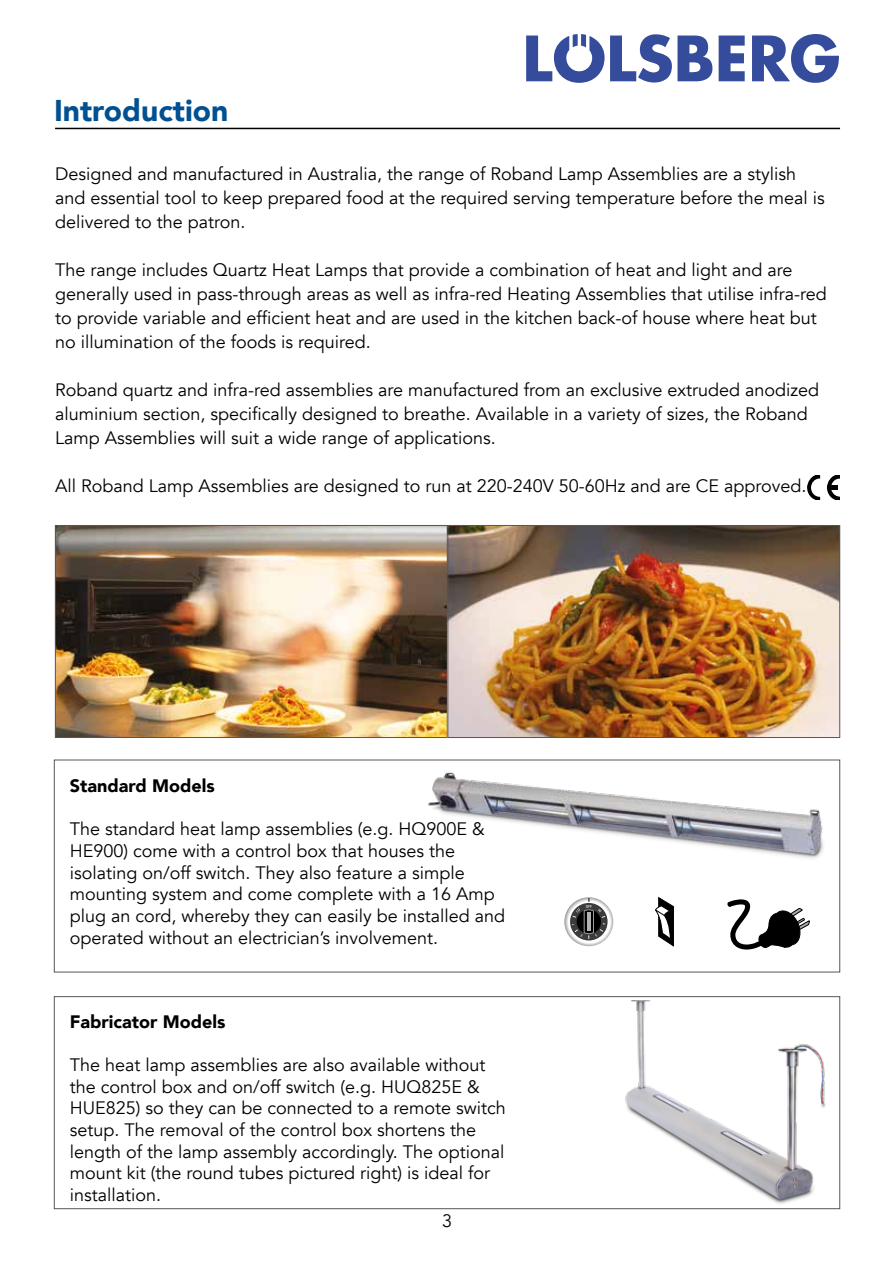
<style>
.page{position:relative;width:893px;height:1263px;background:#fff}
.page>*{position:absolute;margin:0;border:0;box-sizing:border-box;transform-origin:0 0}
.t1{font:900 30px "Avenir";color:#005092}
.t2{font:18px/21.6px "Avenir";color:#000}
.t3{font:900 18px "Avenir";color:#000}
</style>
<div class="page">
<img style="left:625px;top:1000px;width:201px;height:204px">
<hr style="left:55px;top:128px;width:785px;height:1px;background:#000">
<svg style="left:752px;top:34px;width:87px;height:49px"></svg>
<svg style="left:719px;top:36px;width:26px;height:45px"></svg>
<svg style="left:526px;top:34px;width:186px;height:49px"></svg>
<img style="left:57px;top:527px;width:389px;height:209px">
<div style="left:55px;top:525px;width:393px;height:213px;border:1px solid #575756"></div>
<img style="left:450px;top:527px;width:388px;height:209px">
<div style="left:448px;top:525px;width:392px;height:213px;border:1px solid #575756"></div>
<img style="left:427px;top:772px;width:397px;height:87px">
<svg style="left:727px;top:899px;width:82px;height:51px"></svg>
<div style="left:54px;top:996px;width:786px;height:213px;border:1px solid #575756"></div>
<svg style="left:564px;top:897px;width:49px;height:49px"></svg>
<svg style="left:570px;top:903px;width:38px;height:37px"></svg>
<svg style="left:572px;top:898px;width:33px;height:40px"></svg>
<svg style="left:655px;top:897px;width:19px;height:49px"></svg>
<svg style="left:827px;top:475px;width:13px;height:25px"></svg>
<div style="left:829px;top:485px;width:9px;height:5px;background:#000"></div>
<svg style="left:807px;top:475px;width:13px;height:25px"></svg>
<h1 class="t1" style="left:54px;top:85px;width:176px">Introduction</h1>
<p class="t2" style="left:55px;top:162px;width:771px;line-height:24px">Designed and manufactured in Australia, the range of Roband Lamp Assemblies are a stylish and essential tool to keep prepared food at the required serving temperature before the meal is delivered to the patron.</p>
<p class="t2" style="left:55px;top:258px;width:773px;line-height:24px">The range includes Quartz Heat Lamps that provide a combination of heat and light and are generally used in pass-through areas as well as infra-red Heating Assemblies that utilise infra-red to provide variable and efficient heat and are used in the kitchen back-of house where heat but no illumination of the foods is required.</p>
<p class="t2" style="left:55px;top:378px;width:766px;line-height:24px">Roband quartz and infra-red assemblies are manufactured from an exclusive extruded anodized aluminium section, specifically designed to breathe. Available in a variety of sizes, the Roband<br>Lamp Assemblies will suit a wide range of applications.</p>
<p class="t2" style="left:55px;top:475px;width:753px">All Roband Lamp Assemblies are designed to run at 220-240V 50-60Hz and are CE approved.</p>
<p class="t3" style="left:70px;top:770px;width:146px">Standard Models</p>
<p class="t2" style="left:70px;top:819px;width:437px">The standard heat lamp assemblies (e.g. HQ900E &amp; HE900) come with a control box that houses the isolating on/off switch. They also feature a simple mounting system and come complete with a 16 Amp plug an cord, whereby they can easily be installed and operated without an electrician’s involvement.</p>
<p class="t3" style="left:70px;top:1006px;width:157px">Fabricator Models</p>
<p class="t2" style="left:70px;top:1054px;width:438px">The heat lamp assemblies are also available without the control box and on/off switch (e.g. HUQ825E &amp; HUE825) so they can be connected to a remote switch setup. The removal of the control box shortens the length of the lamp assembly accordingly. The optional mount kit (the round tubes pictured right) is ideal for installation.</p>
<p class="t2" style="left:442px;top:1210px;width:12px">3</p>
</div>
